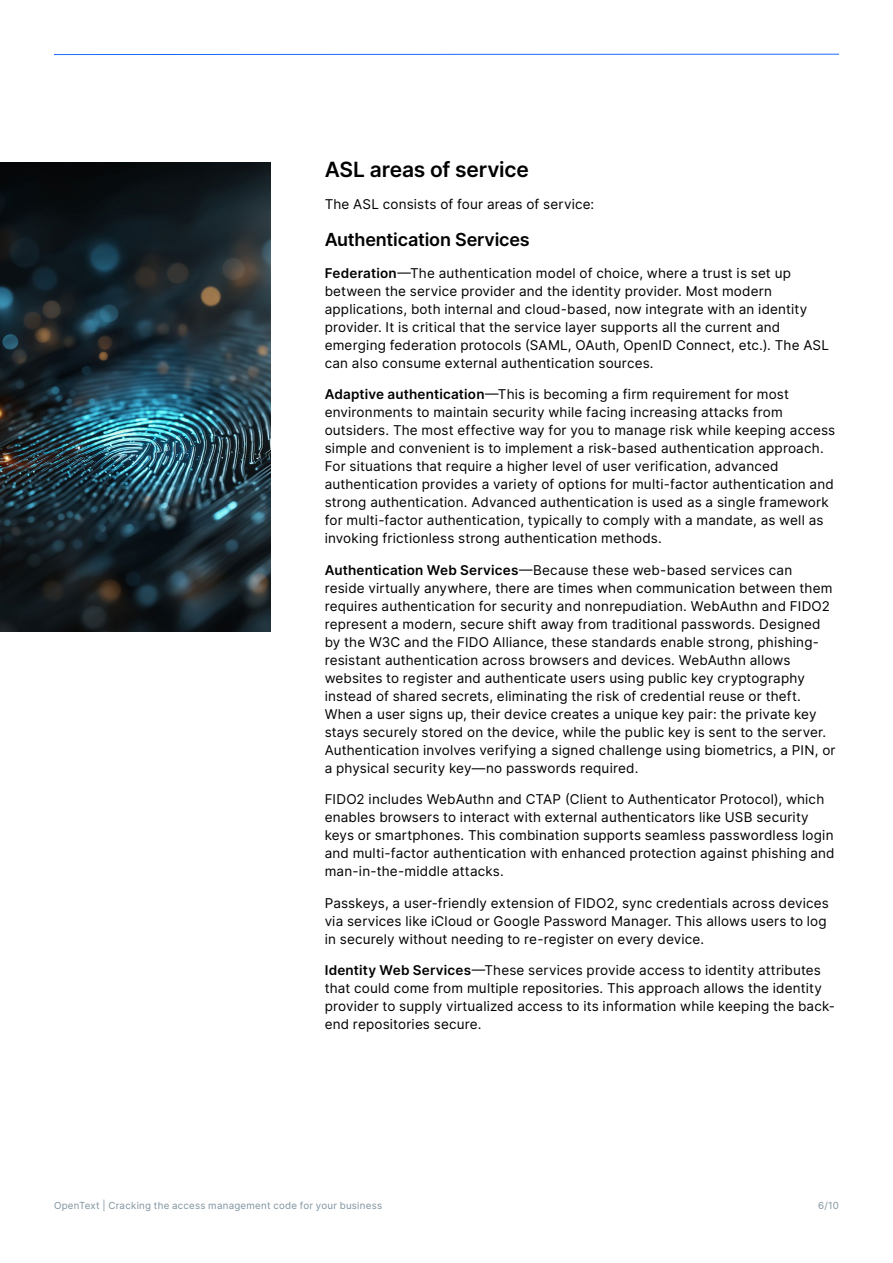
<style>
.page{position:relative;width:893px;height:1263px;background:#fff}
.page>*{position:absolute;margin:0;border:0;box-sizing:border-box;transform-origin:0 0}
.H2_Heading{font:600 21px "Inter";letter-spacing:-.01em;color:#000}
.H3_Heading{font:600 18px "Inter";letter-spacing:-.01em;color:#000}
.Body{font:13.5px/18px "Inter";letter-spacing:.015em;color:#000}
.t1{font:9.75px "Inter";letter-spacing:.025em;color:#7e929f}
.s1{font-weight:600}
</style>
<div class="page">
<hr style="left:54px;top:54px;width:785px;height:1px;background:#1a6aff">
<img style="left:0;top:162px;width:270px;height:469px">
<h2 class="H2_Heading" style="left:325px;top:154px;width:206px">ASL areas of service</h2>
<p class="Body" style="left:325px;top:195px;width:271px">The ASL consists of four areas of service:</p>
<h3 class="H3_Heading" style="left:325px;top:226px;width:207px">Authentication Services</h3>
<p class="Body" style="left:325px;top:264px;width:506px"><span class="s1">Federation</span>—The authentication model of choice, where a trust is set up between the service provider and the identity provider. Most modern applications, both internal and cloud-based, now integrate with an identity provider. It is critical that the service layer supports all the current and emerging federation protocols (SAML, OAuth, OpenID Connect, etc.). The ASL can also consume external authentication sources.</p>
<p class="Body" style="left:325px;top:385px;width:512px"><span class="s1">Adaptive authentication</span>—This is becoming a firm requirement for most environments to maintain security while facing increasing attacks from outsiders. The most effective way for you to manage risk while keeping access simple and convenient is to implement a risk-based authentication approach.<br>For situations that require a higher level of user verification, advanced authentication provides a variety of options for multi-factor authentication and strong authentication. Advanced authentication is used as a single framework for multi-factor authentication, typically to comply with a mandate, as well as invoking frictionless strong authentication methods.</p>
<p class="Body" style="left:325px;top:561px;width:512px"><span class="s1">Authentication Web Services</span>—Because these web-based services can reside virtually anywhere, there are times when communication between them requires authentication for security and nonrepudiation. WebAuthn and FIDO2 represent a modern, secure shift away from traditional passwords. Designed by the W3C and the FIDO Alliance, these standards enable strong, phishing&shy;resistant authentication across browsers and devices. WebAuthn allows websites to register and authenticate users using public key cryptography instead of shared secrets, eliminating the risk of credential reuse or theft.<br>When a user signs up, their device creates a unique key pair: the private key stays securely stored on the device, while the public key is sent to the server.<br>Authentication involves verifying a signed challenge using biometrics, a PIN, or a physical security key—no passwords required.</p>
<p class="Body" style="left:325px;top:790px;width:511px">FIDO2 includes WebAuthn and CTAP (Client to Authenticator Protocol), which enables browsers to interact with external authenticators like USB security keys or smartphones. This combination supports seamless passwordless login and multi-factor authentication with enhanced protection against phishing and man-in-the-middle attacks.</p>
<p class="Body" style="left:325px;top:894px;width:506px">Passkeys, a user-friendly extension of FIDO2, sync credentials across devices via services like iCloud or Google Password Manager. This allows users to log in securely without needing to re-register on every device.</p>
<p class="Body" style="left:325px;top:961px;width:512px"><span class="s1">Identity Web Services</span>—These services provide access to identity attributes that could come from multiple repositories. This approach allows the identity provider to supply virtualized access to its information while keeping the back&shy;end repositories secure.</p>
<p class="t1" style="left:54px;top:1198px;width:330px">OpenText | Cracking the access management code for your business</p>
<p class="t1" style="left:818px;top:1198px;width:22px">6/10</p>
</div>
